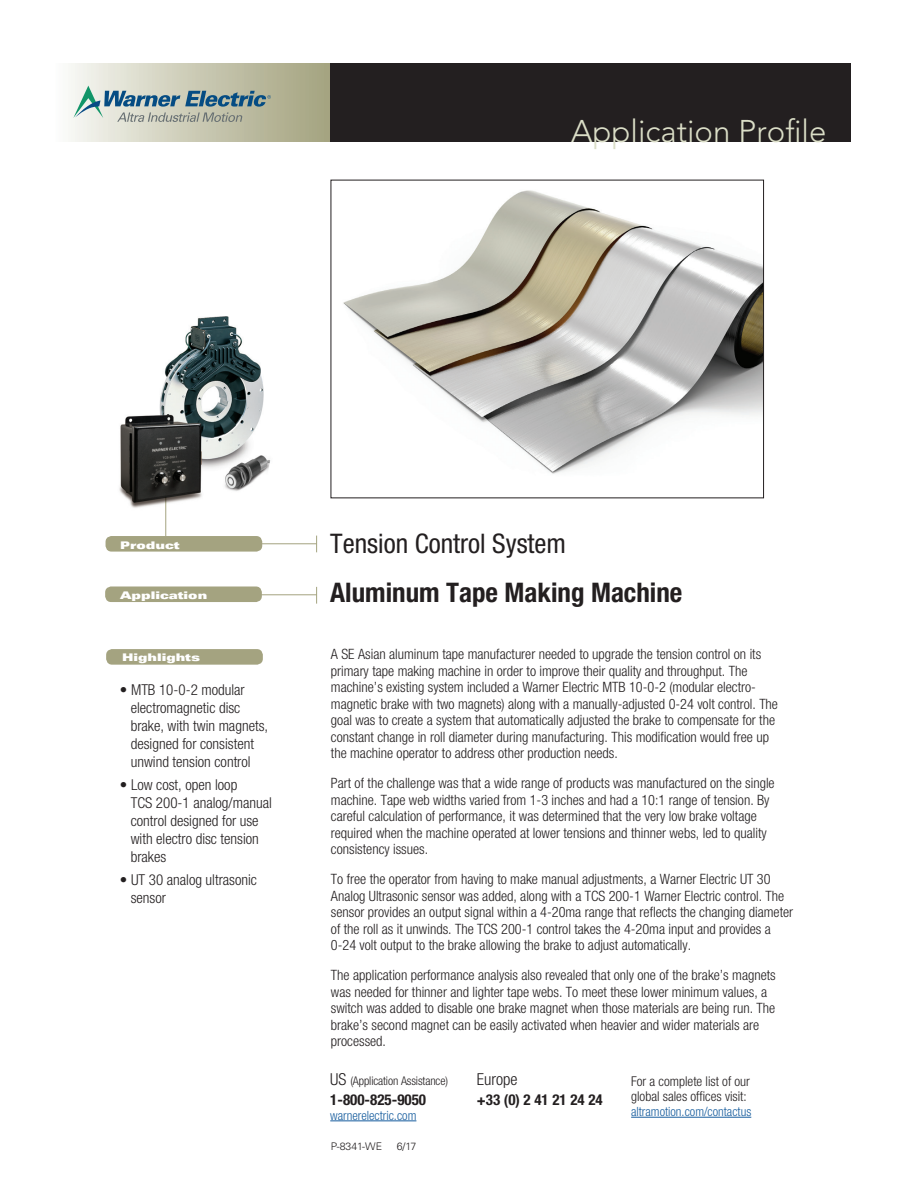
<style>
.page{position:relative;width:918px;height:1188px;background:#fff}
.page>*{position:absolute;margin:0;border:0;box-sizing:border-box;transform-origin:0 0}
.t1{font:300 31.2px "Avenir LT Std";color:#dbdec7}
.t2{font:700 condensed 27px "Helvetica Neue LT Std";color:#231f20}
.t3{font:condensed 27px "Helvetica Neue LT Std";color:#231f20}
.t4{font:300 condensed 16.5px "Helvetica Neue LT Std";color:#231f20}
.t5{font:300 condensed 15px/18px "Helvetica Neue LT Std";color:#231f20}
.t6{font:700 condensed 15px "Helvetica Neue LT Std";color:#231f20}
.t7{font:300 condensed 14.25px/16.5px "Helvetica Neue LT Std";color:#231f20}
.t8{font:300 condensed 13.5px/15px "Helvetica Neue LT Std";color:#231f20}
.t9{font:300 condensed 12.75px "Helvetica Neue LT Std";color:#175d9e}
.t10{font:300 condensed 12px "Helvetica Neue LT Std";letter-spacing:-.01em;color:#231f20}
.t11{font:10.5px "Univers LT Std X Black Ex";color:#fff}
.t12{font:300 10.5px "Univers LT Std";color:#231f20}
.s1{font-size:16.5px}
</style>
<div class="page">
<div style="left:105px;top:586px;width:157px;height:16px;background:#a4a380;border-radius:6px"></div>
<div style="left:106px;top:536px;width:156px;height:16px;background:#a4a380;border-radius:6px"></div>
<div style="left:54px;top:63px;width:276px;height:79px;background:linear-gradient(to right,#fafaf7,#a2a17c)"></div>
<div style="left:330px;top:63px;width:520px;height:79px;background:#231f20"></div>
<hr style="left:239px;top:543px;width:78px;height:1px;background:#a4a380">
<svg style="left:316px;top:536px;width:1px;height:16px"></svg>
<svg style="left:316px;top:587px;width:1px;height:17px"></svg>
<hr style="left:239px;top:594px;width:78px;height:1px;background:#a4a380">
<img style="left:343px;top:190px;width:419px;height:284px">
<hr style="left:165px;top:497px;width:1px;height:39px;background:#a4a380">
<div style="left:106px;top:649px;width:157px;height:16px;background:#a4a380;border-radius:6px"></div>
<img style="left:119px;top:316px;width:152px;height:210px">
<hr style="left:330px;top:1121px;width:86px;height:1px;background:#175d9e">
<hr style="left:631px;top:1117px;width:120px;height:1px;background:#175d9e">
<svg style="left:73px;top:86px;width:198px;height:36px;background:#a2b3af"></svg>
<h1 class="t1" style="left:571px;top:113px;width:257px">Application Profile</h1>
<p class="t11" style="left:120px;top:539px;width:61px">Product</p>
<p class="t11" style="left:120px;top:589px;width:89px">Application</p>
<p class="t11" style="left:122px;top:651px;width:80px">Highlights</p>
<p class="t5" style="left:131px;top:680px;width:139px;text-indent:-11px">• MTB 10-0-2 modular electromagnetic disc brake, with twin magnets, designed for consistent unwind tension control</p>
<p class="t5" style="left:131px;top:776px;width:143px;text-indent:-11px">• Low cost, open loop<br>TCS 200-1 analog/manual control designed for use with electro disc tension brakes</p>
<p class="t5" style="left:131px;top:871px;width:128px;text-indent:-11px">• UT 30 analog ultrasonic sensor</p>
<h2 class="t3" style="left:330px;top:528px;width:237px">Tension Control System</h2>
<h2 class="t2" style="left:330px;top:576px;width:354px">Aluminum Tape Making Machine</h2>
<p class="t7" style="left:331px;top:646px;width:449px">A SE Asian aluminum tape manufacturer needed to upgrade the tension control on its primary tape making machine in order to improve their quality and throughput. The machine’s existing system included a Warner Electric MTB 10-0-2 (modular electro&shy;magnetic brake with two magnets) along with a manually-adjusted 0-24 volt control. The goal was to create a system that automatically adjusted the brake to compensate for the constant change in roll diameter during manufacturing. This modification would free up the machine operator to address other production needs.</p>
<p class="t7" style="left:331px;top:775px;width:445px">Part of the challenge was that a wide range of products was manufactured on the single machine. Tape web widths varied from 1-3 inches and had a 10:1 range of tension. By careful calculation of performance, it was determined that the very low brake voltage required when the machine operated at lower tensions and thinner webs, led to quality consistency issues.</p>
<p class="t7" style="left:331px;top:871px;width:464px">To free the operator from having to make manual adjustments, a Warner Electric UT 30<br>Analog Ultrasonic sensor was added, along with a TCS 200-1 Warner Electric control. The sensor provides an output signal within a 4-20ma range that reflects the changing diameter of the roll as it unwinds. The TCS 200-1 control takes the 4-20ma input and provides a 0-24 volt output to the brake allowing the brake to adjust automatically.</p>
<p class="t7" style="left:331px;top:967px;width:446px">The application performance analysis also revealed that only one of the brake’s magnets was needed for thinner and lighter tape webs. To meet these lower minimum values, a switch was added to disable one brake magnet when those materials are being run. The brake’s second magnet can be easily activated when heavier and wider materials are processed.</p>
<p class="t10" style="left:330px;top:1074px;width:119px"><span class="s1">US</span> (Application Assistance)</p>
<p class="t6" style="left:330px;top:1090px;width:97px">1-800-825-9050</p>
<p class="t9" style="left:330px;top:1108px;width:88px">warnerelectric.com</p>
<p class="t12" style="left:331px;top:1140px;width:53px">P-8341-WE</p>
<p class="t12" style="left:397px;top:1140px;width:21px">6/17</p>
<p class="t4" style="left:477px;top:1070px;width:42px">Europe</p>
<p class="t6" style="left:477px;top:1090px;width:127px">+33 (0) 2 41 21 24 24</p>
<p class="t8" style="left:631px;top:1074px;width:120px">For a complete list of our global sales offices visit:</p>
<p class="t9" style="left:631px;top:1104px;width:122px">altramotion.com/contactus</p>
</div>
